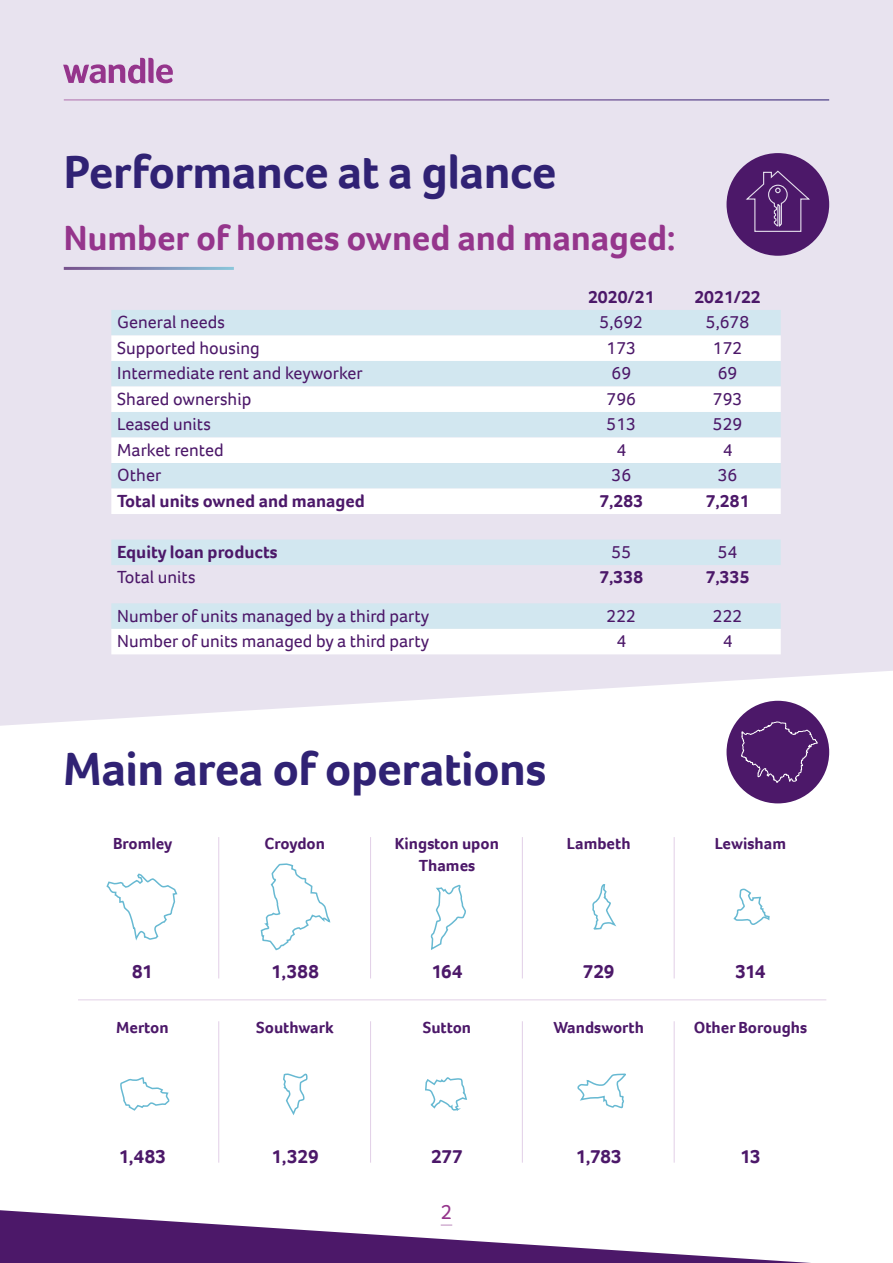
<style>
.page{position:relative;width:893px;height:1263px;background:#fff}
.page>*{position:absolute;margin:0;border:0;box-sizing:border-box;transform-origin:0 0}
.Title_H1{font:700 48px "Foco";letter-spacing:-.015em;color:#302274}
.H2_Subhead{font:700 36px "Foco";letter-spacing:-.005em;color:#95358c}
.t1{font:21px "Foco";color:#95358c}
.t2{font:700 19.5px "Foco";letter-spacing:-.01em;color:#4c1869}
.t3{font:18px "Foco";color:#4c1869}
.t4{font:700 18px "Foco";color:#4c1869}
.t5{font:700 16.5px/22.5px "Foco";color:#4c1869;text-align:center}
</style>
<div class="page">
<div style="left:0;top:0;width:893px;height:726px;background:#e8e3ef"></div>
<hr style="left:64px;top:267px;width:170px;height:3px;background:#fff">
<div style="left:111px;top:310px;width:670px;height:25px;background:#d2e7f0"></div>
<svg style="left:111px;top:335px;width:670px;height:319px"></svg>
<div style="left:726px;top:153px;width:103px;height:103px;background:#4c1869;border-radius:50%"></div>
<svg style="left:746px;top:170px;width:64px;height:62px"></svg>
<div style="left:726px;top:701px;width:103px;height:102px;background:#4c1869;border-radius:50%"></div>
<svg style="left:741px;top:721px;width:77px;height:65px"></svg>
<svg style="left:106px;top:873px;width:72px;height:68px"></svg>
<svg style="left:260px;top:863px;width:71px;height:88px"></svg>
<svg style="left:430px;top:884px;width:36px;height:66px"></svg>
<svg style="left:592px;top:884px;width:24px;height:46px"></svg>
<svg style="left:733px;top:888px;width:37px;height:37px"></svg>
<hr style="left:218px;top:837px;width:1px;height:141px;background:#e2d0e7">
<hr style="left:370px;top:837px;width:1px;height:141px;background:#e2d0e7">
<hr style="left:522px;top:837px;width:1px;height:141px;background:#e2d0e7">
<hr style="left:674px;top:837px;width:1px;height:141px;background:#e2d0e7">
<svg style="left:120px;top:1077px;width:50px;height:34px"></svg>
<svg style="left:283px;top:1073px;width:25px;height:42px"></svg>
<svg style="left:577px;top:1073px;width:49px;height:35px"></svg>
<svg style="left:425px;top:1077px;width:42px;height:34px"></svg>
<hr style="left:218px;top:1021px;width:1px;height:142px;background:#e2d0e7">
<hr style="left:370px;top:1021px;width:1px;height:142px;background:#e2d0e7">
<hr style="left:522px;top:1021px;width:1px;height:142px;background:#e2d0e7">
<hr style="left:674px;top:1021px;width:1px;height:142px;background:#e2d0e7">
<hr style="left:78px;top:999px;width:748px;height:1px;background:#e2d0e7">
<hr style="left:64px;top:99px;width:765px;height:1px;background:#fff">
<svg style="left:63px;top:58px;width:110px;height:26px;background:#c396c3"></svg>
<svg style="left:0;top:1210px;width:811px;height:53px"></svg>
<p class="Title_H1" style="left:64px;top:140px;width:494px">Performance at a glance</p>
<p class="H2_Subhead" style="left:64px;top:214px;width:613px">Number of homes owned and managed:</p>
<p class="t4" style="left:588px;top:285px;width:68px">2020/21</p>
<p class="t4" style="left:694px;top:285px;width:68px">2021/22</p>
<p class="t3" style="left:117px;top:310px;width:109px">General needs</p>
<p class="t3" style="left:599px;top:310px;width:45px">5,692</p>
<p class="t3" style="left:706px;top:310px;width:45px">5,678</p>
<p class="t3" style="left:117px;top:336px;width:144px">Supported housing</p>
<p class="t3" style="left:606px;top:336px;width:31px">173</p>
<p class="t3" style="left:713px;top:336px;width:31px">172</p>
<p class="t3" style="left:117px;top:361px;width:247px">Intermediate rent and keyworker</p>
<p class="t3" style="left:611px;top:361px;width:21px">69</p>
<p class="t3" style="left:718px;top:361px;width:21px">69</p>
<p class="t3" style="left:117px;top:387px;width:136px">Shared ownership</p>
<p class="t3" style="left:606px;top:387px;width:31px">796</p>
<p class="t3" style="left:713px;top:387px;width:31px">793</p>
<p class="t3" style="left:117px;top:412px;width:95px">Leased units</p>
<p class="t3" style="left:606px;top:412px;width:31px">513</p>
<p class="t3" style="left:713px;top:412px;width:31px">529</p>
<p class="t3" style="left:117px;top:438px;width:108px">Market rented</p>
<p class="t3" style="left:616px;top:438px;width:11px">4</p>
<p class="t3" style="left:723px;top:438px;width:11px">4</p>
<p class="t3" style="left:117px;top:463px;width:46px">Other</p>
<p class="t3" style="left:611px;top:463px;width:21px">36</p>
<p class="t3" style="left:718px;top:463px;width:21px">36</p>
<p class="t4" style="left:117px;top:489px;width:249px">Total units owned and managed</p>
<p class="t4" style="left:599px;top:489px;width:45px">7,283</p>
<p class="t4" style="left:706px;top:489px;width:45px">7,281</p>
<p class="t4" style="left:117px;top:540px;width:162px">Equity loan products</p>
<p class="t3" style="left:611px;top:540px;width:21px">55</p>
<p class="t3" style="left:718px;top:540px;width:21px">54</p>
<p class="t3" style="left:117px;top:565px;width:80px">Total units</p>
<p class="t4" style="left:599px;top:565px;width:45px">7,338</p>
<p class="t4" style="left:706px;top:565px;width:45px">7,335</p>
<p class="t3" style="left:117px;top:604px;width:313px">Number of units managed by a third party</p>
<p class="t3" style="left:606px;top:604px;width:31px">222</p>
<p class="t3" style="left:713px;top:604px;width:31px">222</p>
<p class="t3" style="left:117px;top:629px;width:313px">Number of units managed by a third party</p>
<p class="t3" style="left:616px;top:629px;width:11px">4</p>
<p class="t3" style="left:723px;top:629px;width:11px">4</p>
<p class="Title_H1" style="left:63px;top:737px;width:485px">Main area of operations</p>
<p class="t5" style="left:113px;top:832px;width:61px">Bromley</p>
<p class="t5" style="left:264px;top:832px;width:62px">Croydon</p>
<p class="t5" style="left:395px;top:832px;width:106px">Kingston upon<br>Thames</p>
<p class="t5" style="left:567px;top:832px;width:65px">Lambeth</p>
<p class="t5" style="left:715px;top:832px;width:73px">Lewisham</p>
<p class="t2" style="left:132px;top:959px;width:22px">81</p>
<p class="t2" style="left:271px;top:959px;width:50px">1,388</p>
<p class="t2" style="left:431px;top:959px;width:33px">164</p>
<p class="t2" style="left:583px;top:959px;width:33px">729</p>
<p class="t2" style="left:735px;top:959px;width:32px">314</p>
<p class="t5" style="left:116px;top:1016px;width:54px">Merton</p>
<p class="t5" style="left:256px;top:1016px;width:79px">Southwark</p>
<p class="t5" style="left:423px;top:1016px;width:50px">Sutton</p>
<p class="t5" style="left:553px;top:1016px;width:92px">Wandsworth</p>
<p class="t5" style="left:694px;top:1016px;width:115px">Other Boroughs</p>
<p class="t2" style="left:119px;top:1143px;width:49px">1,483</p>
<p class="t2" style="left:272px;top:1143px;width:49px">1,329</p>
<p class="t2" style="left:431px;top:1143px;width:33px">277</p>
<p class="t2" style="left:576px;top:1143px;width:48px">1,783</p>
<p class="t2" style="left:740px;top:1143px;width:22px">13</p>
<p class="t1" style="left:441px;top:1198px;width:13px">2</p>
</div>
